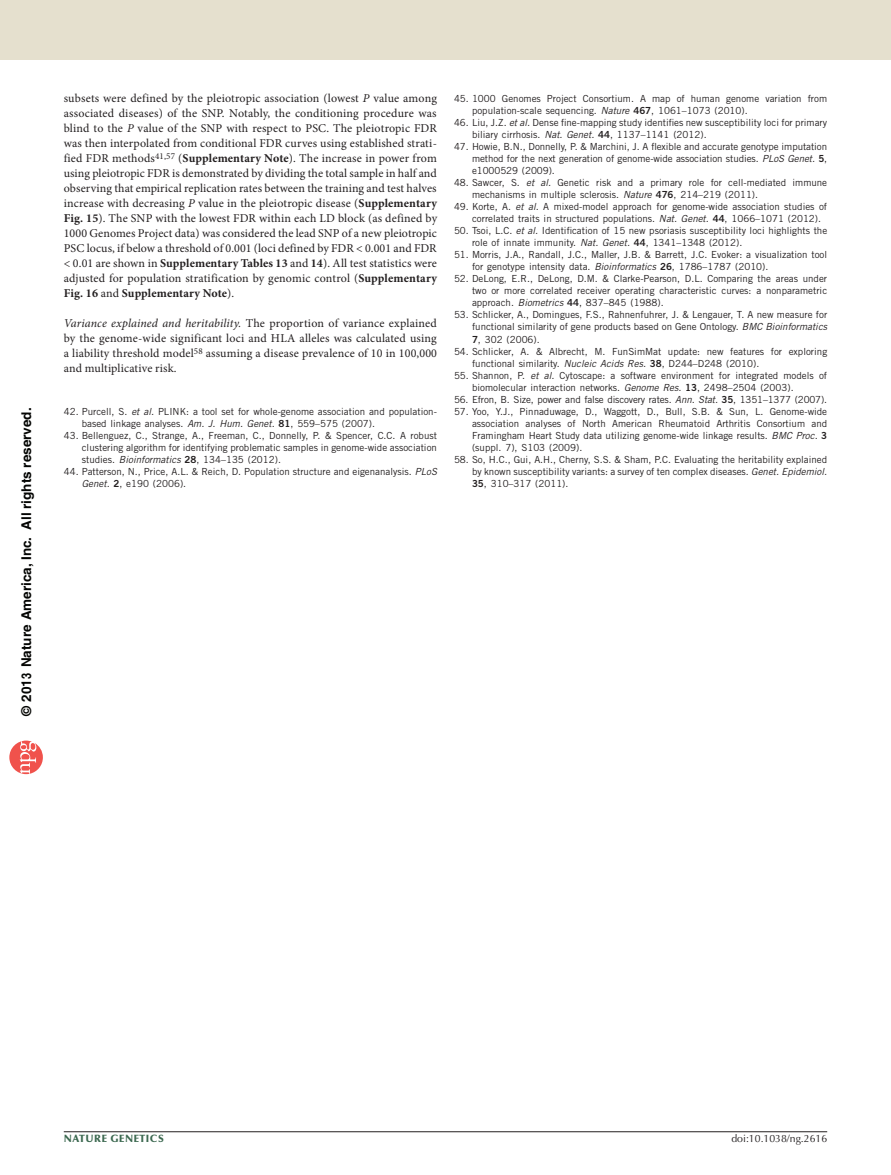
<style>
.page{position:relative;width:891px;height:1175px;background:#fff}
.page>*{position:absolute;margin:0;border:0;box-sizing:border-box;transform-origin:0 0}
.t1{font:700 13.5px "Helvetica";color:#040503}
.pParaMethod{font:12px/15px "Minion Pro";letter-spacing:.015em;color:#231f20;text-align:justify}
.pFirstParaMethod{font:12px/15px "Minion Pro";letter-spacing:.015em;color:#231f20;text-align:justify}
.pDoiLRH{font:10.5px "Optima LT Std";color:#231f20}
.t2{font:900 10.5px "Optima LT Std";letter-spacing:.05em;color:#3b684f}
.pReference2{font:9.75px/12px "Trade Gothic LT Std";color:#231f20}
.s1{font-stretch:condensed}
.s2{font-style:italic}
.s3{font-weight:700}
.s4{font-family:"Trade Gothic LT Std Bd 2"}
</style>
<div class="page">
<svg style="left:9px;top:740px;width:34px;height:34px"></svg>
<hr style="left:64px;top:1131px;width:763px;height:1px;background:#231f20">
<div style="left:0;top:0;width:891px;height:60px;background:#e5e0ce"></div>
<h1 class="t1" style="left:18px;top:715px;width:309px;rotate:-90deg">© 201<span class="s1">3</span> Nature America, Inc. All rights reserved.</h1>
<p class="pParaMethod" style="left:64px;top:91px;width:375px">subsets were defined by the pleiotropic association (lowest <span class="s2">P</span> value among associated diseases) of the SNP. Notably, the conditioning procedure was blind to the <span class="s2">P</span> value of the SNP with respect to PSC. The pleiotropic FDR was then interpolated from conditional FDR curves using established strati&shy;fied FDR methods<sup>41,57</sup> (<span class="s3">Supplementary Note</span>). The increase in power from using pleiotropic FDR is demonstrated by dividing the total sample in half and observing that empirical replication rates between the training and test halves increase with decreasing <span class="s2">P</span> value in the pleiotropic disease (<span class="s3">Supplementary Fig. 15</span>). The SNP with the lowest FDR within each LD block (as defined by 1000 Genomes Project data) was considered the lead SNP of a new pleiotropic PSC locus, if below a threshold of 0.001 (loci defined by FDR &lt; 0.001 and FDR &lt; 0.01 are shown in <span class="s3">Supplementary Tables 13</span> and <span class="s3">14</span>). All test statistics were adjusted for population stratification by genomic control (<span class="s3">Supplementary Fig. 16</span> and <span class="s3">Supplementary Note</span>).</p>
<p class="pFirstParaMethod" style="left:64px;top:316px;width:375px"><span class="s2">Variance explained and heritability.</span> The proportion of variance explained by the genome-wide significant loci and HLA alleles was calculated using a liability threshold model<sup>58</sup> assuming a disease prevalence of 10 in 100,000 and multiplicative risk.</p>
<p class="pReference2" style="left:82px;top:405px;width:357px;text-indent:-18px">42. Purcell, S. <span class="s2">et al.</span> PLINK: a tool set for whole-genome association and population&shy;based linkage analyses. <span class="s2">Am. J. Hum. Genet.</span> <span class="s4">81</span>, 559–575 (2007).</p>
<p class="pReference2" style="left:82px;top:429px;width:357px;text-align:justify;text-indent:-18px">43. Bellenguez, C., Strange, A., Freeman, C., Donnelly, P. &amp; Spencer, C.C. A robust clustering algorithm for identifying problematic samples in genome-wide association studies. <span class="s2">Bioinformatics</span> <span class="s4">28</span>, 134–135 (2012).</p>
<p class="pReference2" style="left:82px;top:465px;width:357px;text-indent:-18px">44. Patterson, N., Price, A.L. &amp; Reich, D. Population structure and eigenanalysis. <span class="s2">PLoS<br>Genet.</span> <span class="s4">2</span>, e190 (2006).</p>
<p class="pReference2" style="left:472px;top:93px;width:357px;text-indent:-18px">45. 1000 Genomes Project Consortium. A map of human genome variation from population-scale sequencing. <span class="s2">Nature</span> <span class="s4">467</span>, 1061–1073 (2010).</p>
<p class="pReference2" style="left:472px;top:117px;width:357px;text-indent:-18px">46. Liu, J.Z. <span class="s2">et al.</span> Dense fine-mapping study identifies new susceptibility loci for primary biliary cirrhosis. <span class="s2">Nat. Genet.</span> <span class="s4">44</span>, 1137–1141 (2012).</p>
<p class="pReference2" style="left:472px;top:141px;width:357px;text-align:justify;text-indent:-18px">47. Howie, B.N., Donnelly, P. &amp; Marchini, J. A flexible and accurate genotype imputation method for the next generation of genome-wide association studies. <span class="s2">PLoS Genet.</span> <span class="s4">5</span>, e1000529 (2009).</p>
<p class="pReference2" style="left:472px;top:177px;width:357px;text-indent:-18px">48. Sawcer, S. <span class="s2">et al.</span> Genetic risk and a primary role for cell-mediated immune mechanisms in multiple sclerosis. <span class="s2">Nature</span> <span class="s4">476</span>, 214–219 (2011).</p>
<p class="pReference2" style="left:472px;top:201px;width:357px;text-indent:-18px">49. Korte, A. <span class="s2">et al.</span> A mixed-model approach for genome-wide association studies of correlated traits in structured populations. <span class="s2">Nat. Genet.</span> <span class="s4">44</span>, 1066–1071 (2012).</p>
<p class="pReference2" style="left:472px;top:225px;width:357px;text-indent:-18px">50. Tsoi, L.C. <span class="s2">et al.</span> Identification of 15 new psoriasis susceptibility loci highlights the role of innate immunity. <span class="s2">Nat. Genet.</span> <span class="s4">44</span>, 1341–1348 (2012).</p>
<p class="pReference2" style="left:472px;top:249px;width:357px;text-indent:-18px">51. Morris, J.A., Randall, J.C., Maller, J.B. &amp; Barrett, J.C. Evoker: a visualization tool for genotype intensity data. <span class="s2">Bioinformatics</span> <span class="s4">26</span>, 1786–1787 (2010).</p>
<p class="pReference2" style="left:472px;top:273px;width:357px;text-align:justify;text-indent:-18px">52. DeLong, E.R., DeLong, D.M. &amp; Clarke-Pearson, D.L. Comparing the areas under two or more correlated receiver operating characteristic curves: a nonparametric approach. <span class="s2">Biometrics</span> <span class="s4">44</span>, 837–845 (1988).</p>
<p class="pReference2" style="left:472px;top:309px;width:357px;text-align:justify;text-indent:-18px">53. Schlicker, A., Domingues, F.S., Rahnenfuhrer, J. &amp; Lengauer, T. A new measure for functional similarity of gene products based on Gene Ontology. <span class="s2">BMC Bioinformatics </span><span class="s4">7</span>, 302 (2006).</p>
<p class="pReference2" style="left:472px;top:345px;width:357px;text-indent:-18px">54. Schlicker, A. &amp; Albrecht, M. FunSimMat update: new features for exploring functional similarity. <span class="s2">Nucleic Acids Res.</span> <span class="s4">38</span>, D244–D248 (2010).</p>
<p class="pReference2" style="left:472px;top:369px;width:357px;text-indent:-18px">55. Shannon, P. <span class="s2">et al.</span> Cytoscape: a software environment for integrated models of biomolecular interaction networks. <span class="s2">Genome Res.</span> <span class="s4">13</span>, 2498–2504 (2003).</p>
<p class="pReference2" style="left:454px;top:393px;width:375px">56. Efron, B. Size, power and false discovery rates. <span class="s2">Ann. Stat.</span> <span class="s4">35</span>, 1351–1377 (2007).</p>
<p class="pReference2" style="left:472px;top:405px;width:357px;text-align:justify;text-indent:-18px">57. Yoo, Y.J., Pinnaduwage, D., Waggott, D., Bull, S.B. &amp; Sun, L. Genome-wide association analyses of North American Rheumatoid Arthritis Consortium and Framingham Heart Study data utilizing genome-wide linkage results. <span class="s2">BMC Proc.</span> <span class="s4">3 </span>(suppl. 7), S103 (2009).</p>
<p class="pReference2" style="left:472px;top:453px;width:357px;text-align:justify;text-indent:-18px">58. So, H.C., Gui, A.H., Cherny, S.S. &amp; Sham, P.C. Evaluating the heritability explained by known susceptibility variants: a survey of ten complex diseases. <span class="s2">Genet. Epidemiol.<br></span><span class="s4">35</span>, 310–317 (2011).</p>
<p class="t2" style="left:64px;top:1132px;width:102px">NATURE GENETICS</p>
<p class="pDoiLRH" style="left:731px;top:1132px;width:97px">doi:10.1038/ng.2616</p>
</div>
